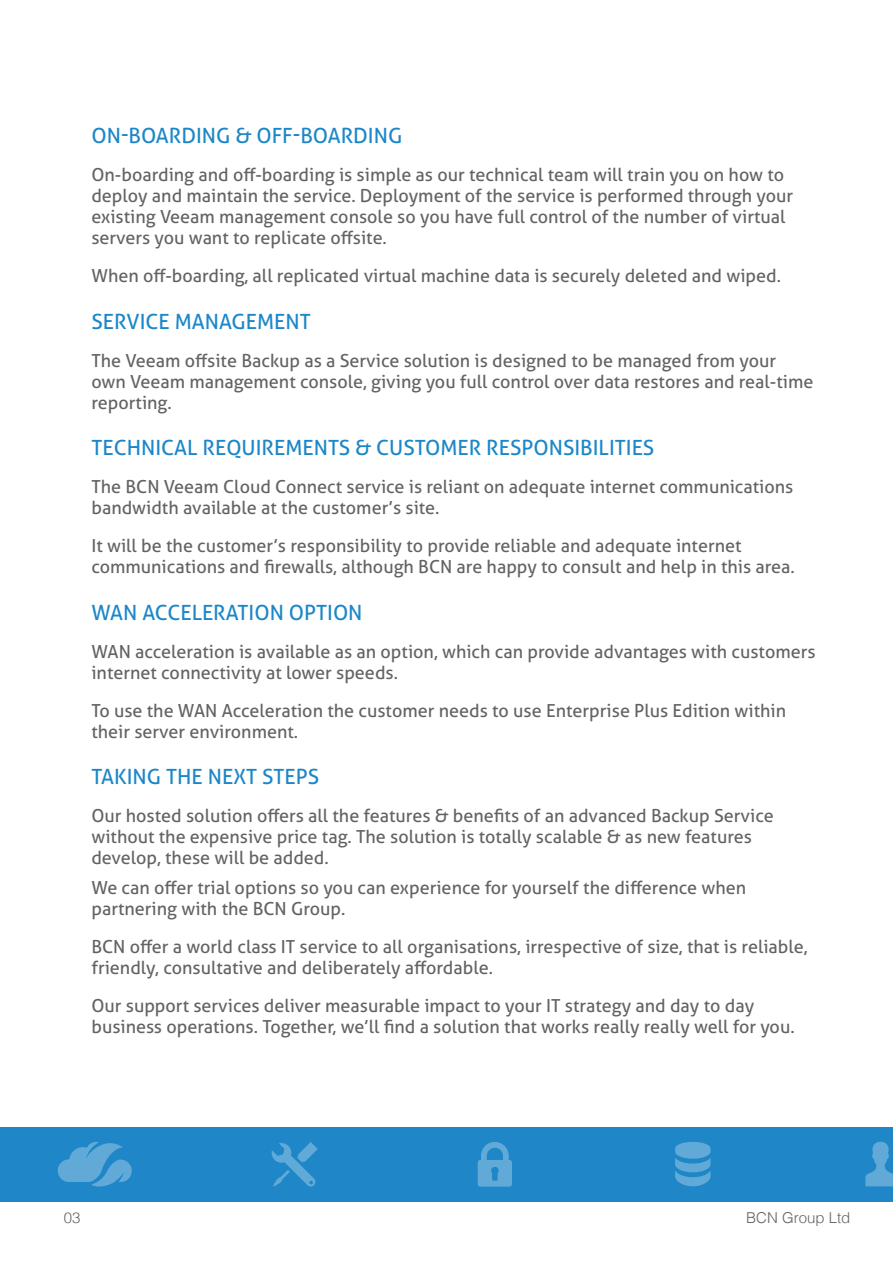
<style>
.page{position:relative;width:893px;height:1263px;background:#fff}
.page>*{position:absolute;margin:0;border:0;box-sizing:border-box;transform-origin:0 0}
.t1{font:21px "Aller";color:#1c87c8}
.t2{font:18px/21px "Aller";color:#636366}
.t3{font:300 15px "Helvetica";color:#636366}
</style>
<div class="page">
<div style="left:0;top:1127px;width:893px;height:74px;background:#1f87c8"></div>
<svg style="left:478px;top:1142px;width:34px;height:44px"></svg>
<svg style="left:58px;top:1142px;width:74px;height:44px"></svg>
<svg style="left:865px;top:1142px;width:28px;height:44px"></svg>
<svg style="left:675px;top:1142px;width:35px;height:44px"></svg>
<svg style="left:271px;top:1142px;width:47px;height:44px"></svg>
<p class="t1" style="left:91px;top:123px;width:51px">On-boardin</p>
<p class="t1" style="left:216px;top:123px;width:98px">g &amp; Off-boardin</p>
<p class="t1" style="left:388px;top:123px;width:16px">g</p>
<p class="t2" style="left:91px;top:164px;width:703px">On-boarding and off-boarding is simple as our technical team will train you on how to deploy and maintain the service. Deployment of the service is performed through your existing Veeam management console so you have full control of the number of virtual servers you want to replicate offsite.</p>
<p class="t2" style="left:91px;top:265px;width:691px">When off-boarding, all replicated virtual machine data is securely deleted and wiped.</p>
<p class="t1" style="left:91px;top:308px;width:24px">Service</p>
<p class="t1" style="left:175px;top:308px;width:32px">Mana</p>
<p class="t1" style="left:232px;top:308px;width:28px">gement</p>
<p class="t2" style="left:91px;top:350px;width:724px">The Veeam offsite Backup as a Service solution is designed to be managed from your own Veeam management console, giving you full control over data restores and real-time reporting.</p>
<p class="t1" style="left:91px;top:435px;width:24px">Technical</p>
<p class="t1" style="left:203px;top:435px;width:52px">Requirements</p>
<p class="t1" style="left:355px;top:435px;width:48px">&amp; Customer</p>
<p class="t1" style="left:486px;top:435px;width:24px">Responsibilities</p>
<p class="t2" style="left:91px;top:476px;width:703px">The BCN Veeam Cloud Connect service is reliant on adequate internet communications bandwidth available at the customer’s site.</p>
<p class="t2" style="left:91px;top:535px;width:705px">It will be the customer’s responsibility to provide reliable and adequate internet communications and firewalls, although BCN are happy to consult and help in this area.</p>
<p class="t1" style="left:91px;top:599px;width:16px">WAN</p>
<p class="t1" style="left:143px;top:599px;width:222px">Acceleration Option</p>
<p class="t2" style="left:91px;top:641px;width:726px">WAN acceleration is available as an option, which can provide advantages with customers internet connectivity at lower speeds.</p>
<p class="t2" style="left:91px;top:700px;width:696px">To use the WAN Acceleration the customer needs to use Enterprise Plus Edition within their server environment.</p>
<p class="t1" style="left:91px;top:764px;width:12px">takin</p>
<p class="t1" style="left:147px;top:764px;width:33px">g the</p>
<p class="t1" style="left:208px;top:764px;width:67px">nextsteps</p>
<p class="t2" style="left:91px;top:805px;width:684px">Our hosted solution offers all the features &amp; benefits of an advanced Backup Service without the expensive price tag. The solution is totally scalable &amp; as new features develop, these will be added.</p>
<p class="t2" style="left:91px;top:877px;width:656px">We can offer trial options so you can experience for yourself the difference when partnering with the BCN Group.</p>
<p class="t2" style="left:91px;top:936px;width:718px">BCN offer a world class IT service to all organisations, irrespective of size, that is reliable, friendly, consultative and deliberately affordable.</p>
<p class="t2" style="left:91px;top:995px;width:705px">Our support services deliver measurable impact to your IT strategy and day to day business operations. Together, we’ll find a solution that works really really well for you.</p>
<p class="t3" style="left:64px;top:1204px;width:18px">03</p>
<p class="t3" style="left:746px;top:1204px;width:106px">BCN Group Ltd</p>
</div>
